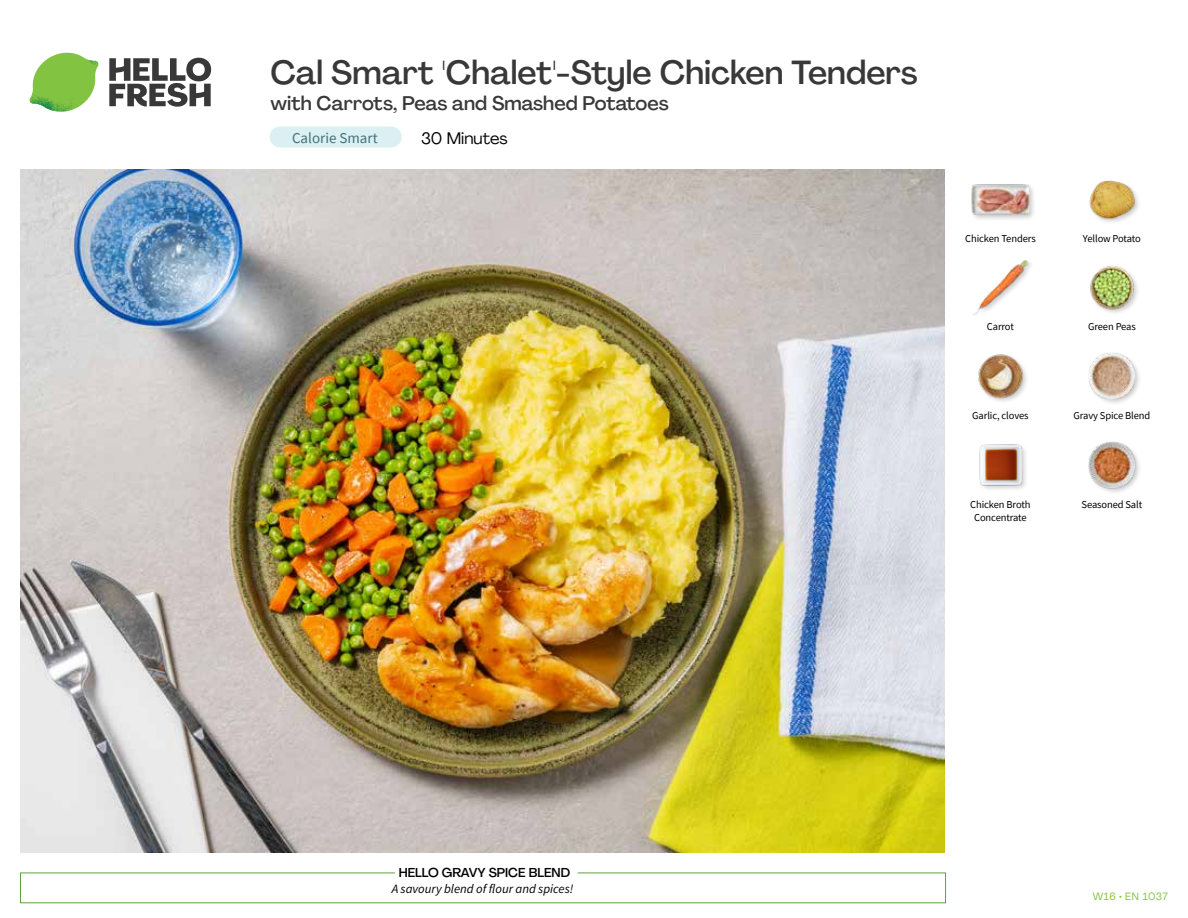
<style>
.page{position:relative;width:1188px;height:918px;background:#fff}
.page>*{position:absolute;margin:0;border:0;box-sizing:border-box;transform-origin:0 0}
.t1{font:500 33px "Agrandir";color:#383839}
.t2{font:500 19.5px "Agrandir";color:#383839}
.t3{font:16.5px "Agrandir";color:#000}
.t4{font:15px "Source Sans Pro";color:#43717b}
.t5{font:italic 12.75px "Source Sans Pro";color:#000}
.t6{font:500 12.75px "Agrandir";color:#000}
.t7{font:10.5px "Source Sans Pro";letter-spacing:-.01em;color:#000}
.t8{font:10.5px "Agrandir";letter-spacing:.05em;color:#82c341}
</style>
<div class="page">
<div style="left:270px;top:127px;width:132px;height:20px;background:#dbf0f2;border-radius:10px"></div>
<svg style="left:109px;top:57px;width:102px;height:50px"></svg>
<svg style="left:34px;top:53px;width:62px;height:40px"></svg>
<img style="left:67px;top:53px;width:32px;height:26px">
<img style="left:33px;top:75px;width:59px;height:11px">
<img style="left:29px;top:79px;width:61px;height:33px">
<img style="left:65px;top:86px;width:27px;height:25px">
<div style="left:20px;top:873px;width:926px;height:30px;border:1px solid #609f43"></div>
<div style="left:395px;top:865px;width:183px;height:15px;background:#fff"></div>
<img style="left:21px;top:170px;width:924px;height:682px">
<div style="left:1087px;top:441px;width:55px;height:54px;background:#000;opacity:.2"></div>
<img style="left:1089px;top:442px;width:46px;height:46px">
<img style="left:979px;top:444px;width:47px;height:45px">
<div style="left:1087px;top:352px;width:55px;height:54px;background:#000;opacity:.2"></div>
<img style="left:1089px;top:353px;width:46px;height:46px">
<img style="left:978px;top:354px;width:49px;height:48px">
<img style="left:1090px;top:266px;width:48px;height:47px">
<img style="left:973px;top:260px;width:56px;height:55px">
<img style="left:1089px;top:180px;width:50px;height:42px">
<div style="left:970px;top:183px;width:66px;height:38px;background:#000;opacity:.2"></div>
<img style="left:972px;top:183px;width:57px;height:38px">
<h1 class="t1" style="left:271px;top:52px;width:649px">Cal Smart 'Chalet'-Style Chicken Tenders</h1>
<h2 class="t2" style="left:271px;top:91px;width:400px">with Carrots, Peas and Smashed Potatoes</h2>
<h3 class="t4" style="left:292px;top:128px;width:87px">Calorie Smart</h3>
<h3 class="t3" style="left:421px;top:128px;width:88px">30 Minutes</h3>
<p class="t7" style="left:965px;top:231px;width:72px">Chicken Tenders</p>
<p class="t7" style="left:1083px;top:231px;width:59px">Yellow Potato</p>
<p class="t7" style="left:987px;top:320px;width:29px">Carrot</p>
<p class="t7" style="left:1088px;top:320px;width:49px">Green Peas</p>
<p class="t7" style="left:972px;top:409px;width:58px">Garlic, cloves</p>
<p class="t7" style="left:1074px;top:409px;width:78px">Gravy Spice Blend</p>
<p class="t7" style="left:970px;top:498px;width:62px">Chicken Broth</p>
<p class="t7" style="left:1082px;top:498px;width:62px">Seasoned Salt</p>
<p class="t7" style="left:974px;top:511px;width:54px">Concentrate</p>
<p class="t6" style="left:399px;top:864px;width:173px">HELLO GRAVY SPICE BLEND</p>
<p class="t5" style="left:392px;top:881px;width:183px">A savoury blend of flour and spices!</p>
<p class="t8" style="left:1093px;top:890px;width:77px">W16 • EN 1037</p>
</div>
